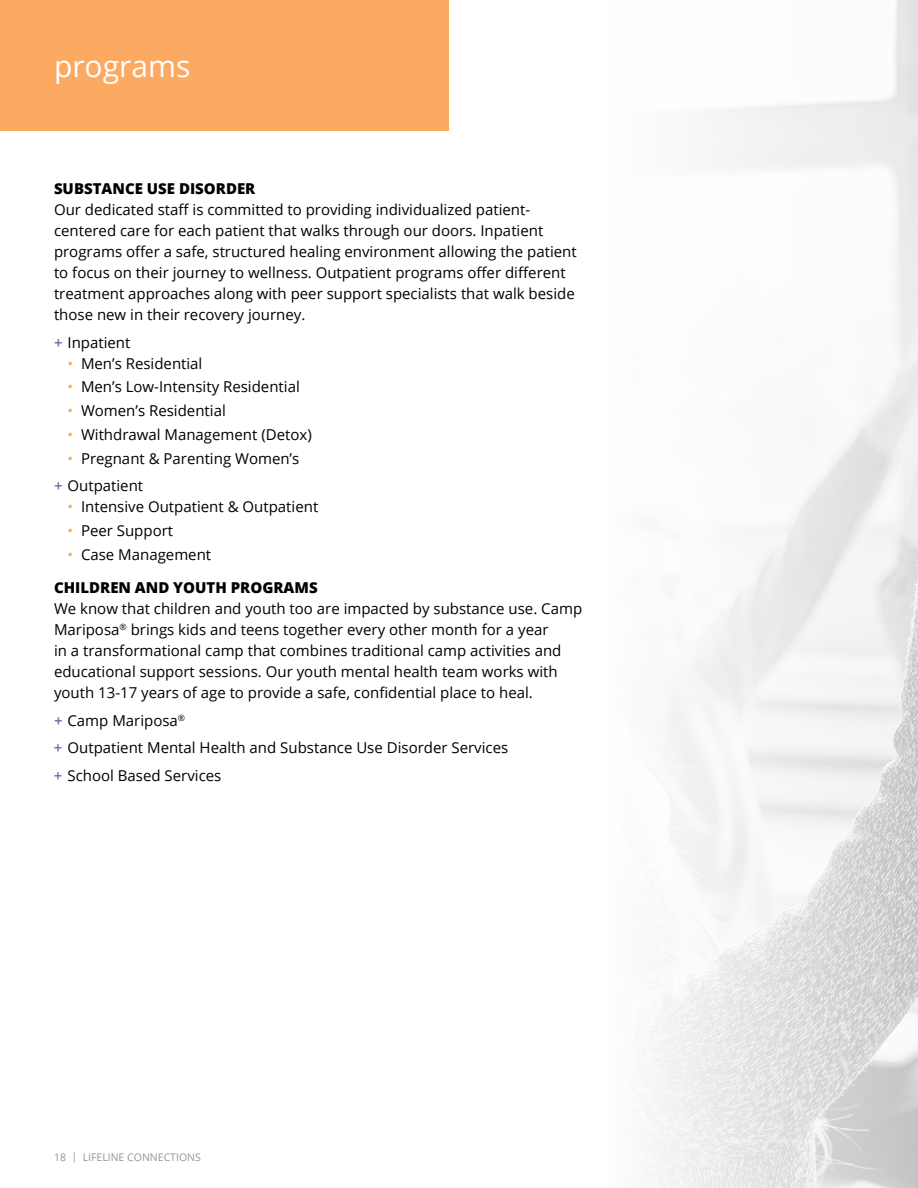
<style>
.page{position:relative;width:918px;height:1188px;background:#fff}
.page>*{position:absolute;margin:0;border:0;box-sizing:border-box;transform-origin:0 0}
.t1{font:30px "Open Sans";color:#fff}
.t2{font:15px/21px "Open Sans";color:#000}
.t3{font:800 15px "Open Sans";color:#000}
.t4{font:10.5px "Open Sans";color:#939598}
.s1{font-weight:600;color:#5d6db2}
.s2{color:#fca962}
</style>
<div class="page">
<img style="left:652px;top:0;width:266px;height:1188px">
<div style="left:0;top:0;width:449px;height:131px;background:#fca962"></div>
<h1 class="t1" style="left:54px;top:46px;width:138px">programs</h1>
<p class="t3" style="left:54px;top:177px;width:203px">SUBSTANCE USE DISORDER</p>
<p class="t2" style="left:54px;top:199px;width:524px">Our dedicated staff is committed to providing individualized patient&shy;centered care for each patient that walks through our doors. Inpatient programs offer a safe, structured healing environment allowing the patient to focus on their journey to wellness. Outpatient programs offer different treatment approaches along with peer support specialists that walk beside those new in their recovery journey.</p>
<p class="t2" style="left:54px;top:331px;width:78px"><span class="s1">+</span> Inpatient</p>
<p class="t2" style="left:68px;top:352px;width:136px"><span class="s2">•</span> Men’s Residential</p>
<p class="t2" style="left:68px;top:376px;width:234px"><span class="s2">•</span> Men’s Low-Intensity Residential</p>
<p class="t2" style="left:68px;top:400px;width:160px"><span class="s2">•</span> Women’s Residential</p>
<p class="t2" style="left:68px;top:424px;width:246px"><span class="s2">•</span> Withdrawal Management (Detox)</p>
<p class="t2" style="left:54px;top:444px;width:247px;line-height:27.8px;text-indent:14px"><span class="s2">•</span> Pregnant &amp; Parenting Women’s <span class="s1">+</span> Outpatient</p>
<p class="t2" style="left:68px;top:496px;width:252px"><span class="s2">•</span> Intensive Outpatient &amp; Outpatient</p>
<p class="t2" style="left:68px;top:520px;width:107px"><span class="s2">•</span> Peer Support</p>
<p class="t2" style="left:68px;top:543px;width:145px"><span class="s2">•</span> Case Management</p>
<p class="t3" style="left:54px;top:576px;width:265px">CHILDREN AND YOUTH PROGRAMS</p>
<p class="t2" style="left:54px;top:598px;width:530px">We know that children and youth too are impacted by substance use. Camp Mariposa<sup>®</sup> brings kids and teens together every other month for a year<br>in a transformational camp that combines traditional camp activities and educational support sessions. Our youth mental health team works with youth 13-17 years of age to provide a safe, confidential place to heal.</p>
<p class="t2" style="left:54px;top:706px;width:456px;line-height:27.8px"><span class="s1">+</span> Camp Mariposa<sup>®<br></sup><span class="s1">+</span> Outpatient Mental Health and Substance Use Disorder Services <span class="s1">+</span> School Based Services</p>
<p class="t4" style="left:54px;top:1150px;width:148px">18 | LIFELINE CONNECTIONS</p>
</div>
